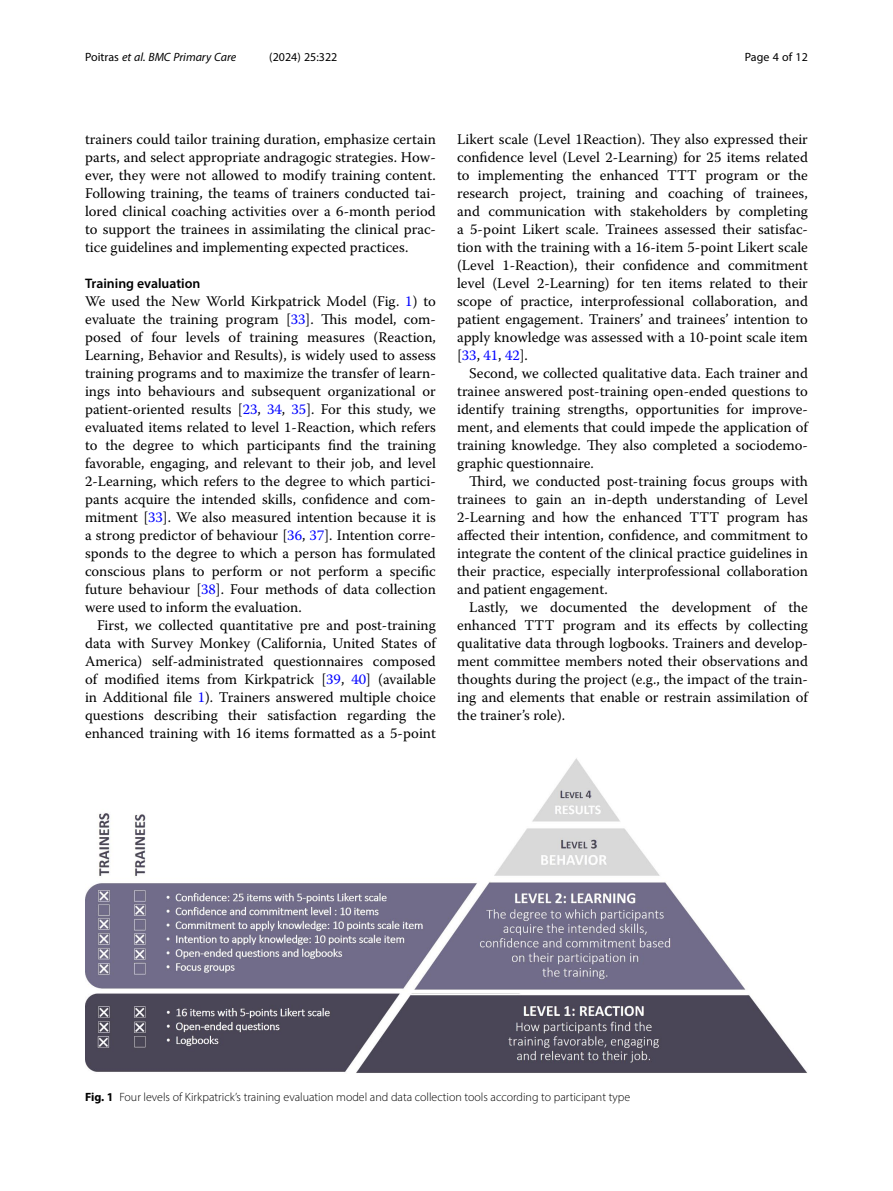
<style>
.page{position:relative;width:893px;height:1191px;background:#fff}
.page>*{position:absolute;margin:0;border:0;box-sizing:border-box;transform-origin:0 0}
.Body_Text_Indent{font:14.7px/18px "Warnock Pro";color:#000;text-align:justify}
.Body_Text{font:14.7px/18px "Warnock Pro";color:#000;text-align:justify}
.Head_2{font:600 13.8px "Myriad Pro";color:#000}
.Figure_Caption{font:300 12px "Myriad Pro";color:#000}
.t1{font:italic 12px "Myriad Pro";color:#000}
.t2{font:12px "Myriad Pro";color:#000}
.s1{font-style:normal}
.s2{color:#00f}
.s3{font-weight:700}
</style>
<div class="page">
<img style="left:85px;top:758px;width:722px;height:315px">
<p class="t1" style="left:85px;top:50px;width:153px"><span class="s1">Poitras</span> et al. BMC Primary Care</p>
<p class="t2" style="left:269px;top:50px;width:70px">(2024) 25:322</p>
<p class="t2" style="left:745px;top:50px;width:65px">Page 4 of 12</p>
<p class="Body_Text_Indent" style="left:85px;top:130px;width:352px">trainers could tailor training duration, emphasize certain parts, and select appropriate andragogic strategies. How&shy;ever, they were not allowed to modify training content.<br>Following training, the teams of trainers conducted tai&shy;lored clinical coaching activities over a 6-month period to support the trainees in assimilating the clinical prac&shy;tice guidelines and implementing expected practices.</p>
<p class="Head_2" style="left:85px;top:275px;width:117px">Training evaluation</p>
<p class="Body_Text" style="left:85px;top:292px;width:352px">We used the New World Kirkpatrick Model (Fig. <span class="s2">1</span>) to evaluate the training program [<span class="s2">33</span>]. This model, com&shy;posed of four levels of training measures (Reaction, Learning, Behavior and Results), is widely used to assess training programs and to maximize the transfer of learn&shy;ings into behaviours and subsequent organizational or patient-oriented results [<span class="s2">23</span>, <span class="s2">34</span>, <span class="s2">35</span>]. For this study, we evaluated items related to level 1-Reaction, which refers to the degree to which participants find the training favorable, engaging, and relevant to their job, and level 2-Learning, which refers to the degree to which partici&shy;pants acquire the intended skills, confidence and com&shy;mitment [<span class="s2">33</span>]. We also measured intention because it is a strong predictor of behaviour [<span class="s2">36</span>, <span class="s2">37</span>]. Intention corre&shy;sponds to the degree to which a person has formulated conscious plans to perform or not perform a specific future behaviour [<span class="s2">38</span>]. Four methods of data collection were used to inform the evaluation.</p>
<p class="Body_Text_Indent" style="left:85px;top:616px;width:352px;text-indent:12px">First, we collected quantitative pre and post-training data with Survey Monkey (California, United States of America) self-administrated questionnaires composed of modified items from Kirkpatrick [<span class="s2">39</span>, <span class="s2">40</span>] (available in Additional file <span class="s2">1</span>). Trainers answered multiple choice questions describing their satisfaction regarding the enhanced training with 16 items formatted as a 5-point</p>
<p class="Body_Text_Indent" style="left:457px;top:130px;width:352px">Likert scale (Level 1Reaction). They also expressed their confidence level (Level 2-Learning) for 25 items related to implementing the enhanced TTT program or the research project, training and coaching of trainees, and communication with stakeholders by completing a 5-point Likert scale. Trainees assessed their satisfac&shy;tion with the training with a 16-item 5-point Likert scale (Level 1-Reaction), their confidence and commitment level (Level 2-Learning) for ten items related to their scope of practice, interprofessional collaboration, and patient engagement. Trainers’ and trainees’ intention to apply knowledge was assessed with a 10-point scale item [<span class="s2">33</span>, <span class="s2">41</span>, <span class="s2">42</span>].</p>
<p class="Body_Text_Indent" style="left:457px;top:364px;width:352px;text-indent:12px">Second, we collected qualitative data. Each trainer and trainee answered post-training open-ended questions to identify training strengths, opportunities for improve&shy;ment, and elements that could impede the application of training knowledge. They also completed a sociodemo&shy;graphic questionnaire.</p>
<p class="Body_Text_Indent" style="left:457px;top:472px;width:352px;text-indent:12px">Third, we conducted post-training focus groups with trainees to gain an in-depth understanding of Level 2-Learning and how the enhanced TTT program has affected their intention, confidence, and commitment to integrate the content of the clinical practice guidelines in their practice, especially interprofessional collaboration and patient engagement.</p>
<p class="Body_Text_Indent" style="left:457px;top:598px;width:352px;text-indent:12px">Lastly, we documented the development of the enhanced TTT program and its effects by collecting qualitative data through logbooks. Trainers and develop&shy;ment committee members noted their observations and thoughts during the project (e.g., the impact of the train&shy;ing and elements that enable or restrain assimilation of the trainer’s role).</p>
<p class="Figure_Caption" style="left:85px;top:1089px;width:547px"><span class="s3">Fig. 1</span> Four levels of Kirkpatrick’s training evaluation model and data collection tools according to participant type</p>
</div>
